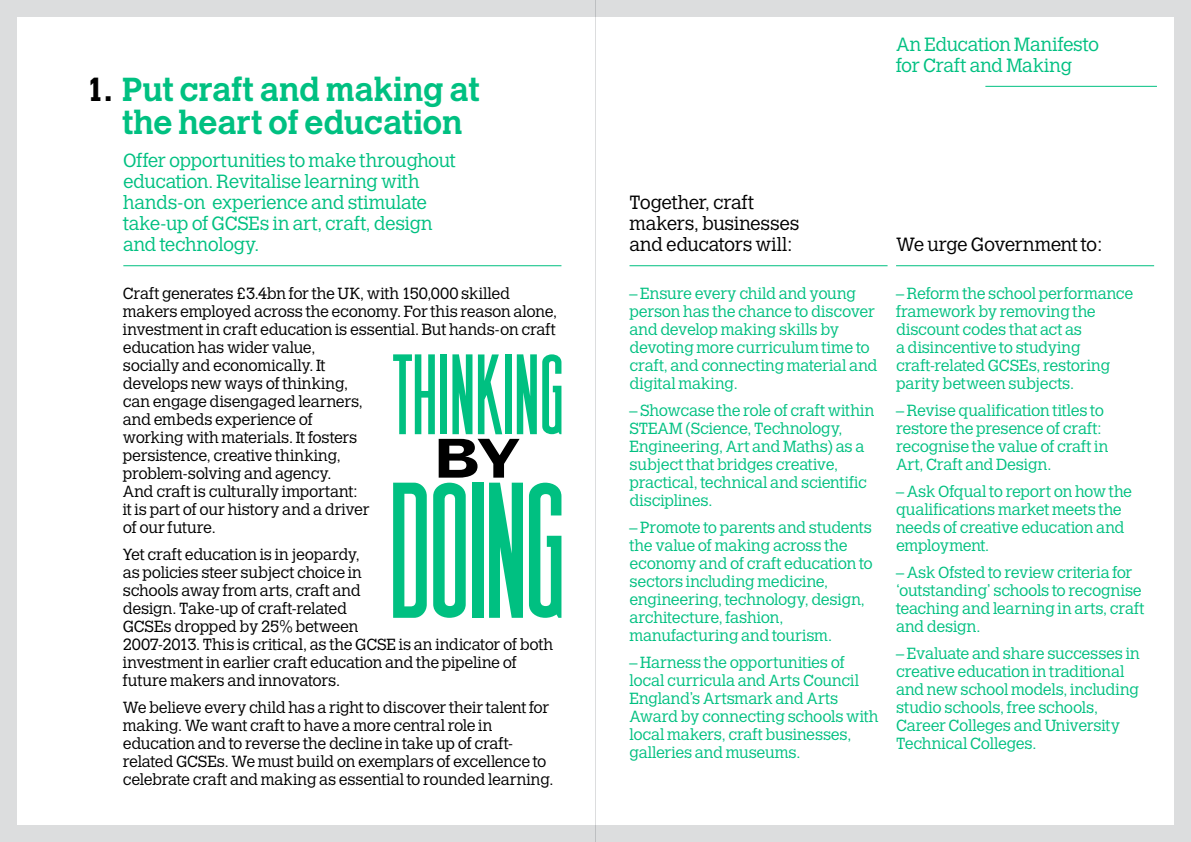
<style>
.page{position:relative;width:1191px;height:842px;background:#fff}
.page>*{position:absolute;margin:0;border:0;box-sizing:border-box;transform-origin:0 0}
.t1{font:700 33px/33px "Calvert";letter-spacing:-.01em;color:#00c081}
.t2{font:300 19px/21px "Calvert";letter-spacing:-.015em;color:#00c081}
.t3{font:300 19px/21px "Calvert";letter-spacing:-.015em;color:#000}
.t4{font:300 16px/18px "Calvert";letter-spacing:-.01em;color:#00c081}
.t5{font:300 16px/18px "Calvert";letter-spacing:-.015em;color:#000}
.s1{color:#000}
</style>
<div class="page">
<div style="left:595px;top:0;width:596px;height:842px;background:#dcddde"></div>
<div style="left:0;top:0;width:595px;height:842px;background:#dcddde"></div>
<div style="left:17px;top:17px;width:578px;height:808px;background:#fff"></div>
<div style="left:595px;top:17px;width:579px;height:808px;background:#fff"></div>
<hr style="left:985px;top:86px;width:172px;height:1px;background:#00c081">
<svg style="left:393px;top:354px;width:168px;height:264px"></svg>
<hr style="left:123px;top:265px;width:438px;height:1px;background:#00c081">
<hr style="left:629px;top:265px;width:258px;height:1px;background:#00c081">
<hr style="left:896px;top:265px;width:258px;height:1px;background:#00c081">
<hr style="left:595px;top:0;width:1px;height:842px;background:#dcddde">
<h1 class="t1" style="left:122px;top:72px;width:359px;text-indent:-37px"><span class="s1">1.</span> Put craft and making at the heart of education</h1>
<p class="t2" style="left:123px;top:150px;width:334px">Offer opportunities to make throughout education. Revitalise learning with hands-on experience and stimulate take-up of GCSEs in art, craft, design and technology.</p>
<p class="t5" style="left:123px;top:285px;width:436px">Craft generates £3.4bn for the UK, with 150,000 skilled makers employed across the economy. For this reason alone, investment in craft education is essential. But hands-on craft education has wider value,<br>socially and economically. It<br>develops new ways of thinking,<br>can engage disengaged learners,<br>and embeds experience of<br>working with materials. It fosters<br>persistence, creative thinking,<br>problem-solving and agency.<br>And craft is culturally important:<br>it is part of our history and a driver<br>of our future.</p>
<p class="t5" style="left:123px;top:546px;width:432px">Yet craft education is in jeopardy,<br>as policies steer subject choice in<br>schools away from arts, craft and<br>design. Take-up of craft-related<br>GCSEs dropped by 25% between<br>2007-2013. This is critical, as the GCSE is an indicator of both investment in earlier craft education and the pipeline of future makers and innovators.</p>
<p class="t5" style="left:123px;top:699px;width:432px">We believe every child has a right to discover their talent for making. We want craft to have a more central role in education and to reverse the decline in take up of craft&shy;related GCSEs. We must build on exemplars of excellence to celebrate craft and making as essential to rounded learning.</p>
<p class="t2" style="left:896px;top:34px;width:205px">An Education Manifesto for Craft and Making</p>
<p class="t3" style="left:629px;top:192px;width:171px">Together, craft makers, businesses and educators will:</p>
<p class="t4" style="left:629px;top:285px;width:249px">– Ensure every child and young person has the chance to discover and develop making skills by devoting more curriculum time to craft, and connecting material and digital making.</p>
<p class="t4" style="left:629px;top:402px;width:246px">– Showcase the role of craft within<br>STEAM (Science, Technology,<br>Engineering, Art and Maths) as a subject that bridges creative, practical, technical and scientific disciplines.</p>
<p class="t4" style="left:629px;top:519px;width:245px">– Promote to parents and students the value of making across the economy and of craft education to sectors including medicine, engineering, technology, design, architecture, fashion, manufacturing and tourism.</p>
<p class="t4" style="left:629px;top:654px;width:251px">– Harness the opportunities of local curricula and Arts Council<br>England’s Artsmark and Arts<br>Award by connecting schools with local makers, craft businesses, galleries and museums.</p>
<p class="t3" style="left:896px;top:234px;width:207px">We urge Government to:</p>
<p class="t4" style="left:896px;top:285px;width:239px">– Reform the school performance framework by removing the discount codes that act as<br>a disincentive to studying craft-related GCSEs, restoring parity between subjects.</p>
<p class="t4" style="left:896px;top:402px;width:214px">– Revise qualification titles to restore the presence of craft: recognise the value of craft in<br>Art, Craft and Design.</p>
<p class="t4" style="left:896px;top:483px;width:237px">– Ask Ofqual to report on how the qualifications market meets the needs of creative education and employment.</p>
<p class="t4" style="left:896px;top:564px;width:250px">– Ask Ofsted to review criteria for ‘outstanding’ schools to recognise teaching and learning in arts, craft and design.</p>
<p class="t4" style="left:896px;top:645px;width:245px">– Evaluate and share successes in creative education in traditional and new school models, including studio schools, free schools,<br>Career Colleges and University<br>Technical Colleges.</p>
</div>
